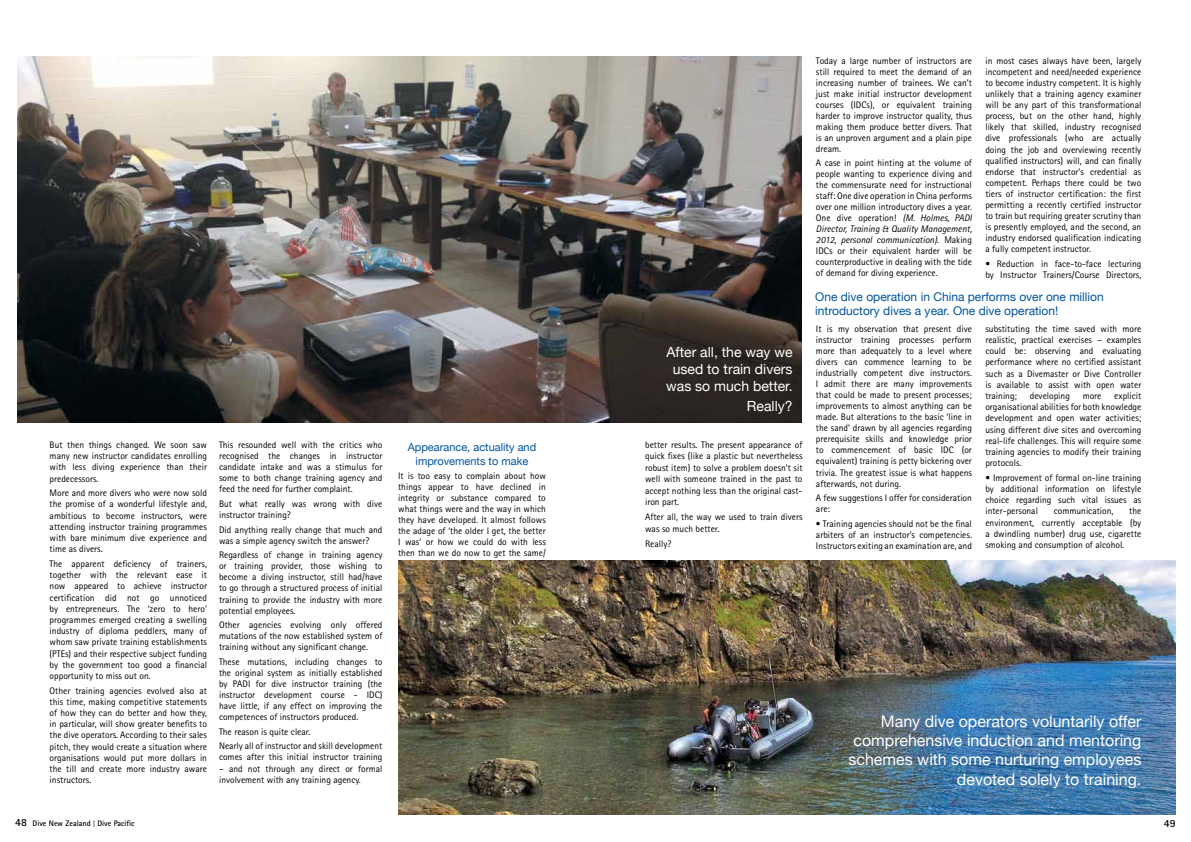
<style>
.page{position:relative;width:1191px;height:842px;background:#fff}
.page>*{position:absolute;margin:0;border:0;box-sizing:border-box;transform-origin:0 0}
.t1{font:16px/19.2px "Helvetica Neue";color:#fff;text-align:right}
.t2{font:14px/16.8px "Helvetica Neue";color:#fff;text-align:center}
.t3{font:12px/14.4px "Helvetica Neue";color:#00539f}
.t4{font:11px/13.2px "Helvetica Neue";color:#00539f;text-align:center}
.t5{font:700 11px "Rotis Sans Serif";color:#000}
.t6{font:9.5px/11.2px "Rotis Sans Serif";color:#000;text-align:justify}
.t7{font:700 8px "Rotis Sans Serif";color:#000}
.s1{font-style:italic}
.s2{font-size:11px}
.s3{font-weight:400;font-size:7.5px}
</style>
<div class="page">
<img style="left:17px;top:57px;width:784px;height:365px">
<img style="left:398px;top:561px;width:777px;height:253px">
<p class="t6" style="left:816px;top:55px;width:157px">Today a large number of instructors are still required to meet the demand of an increasing number of trainees. We can’t just make initial instructor development courses (IDCs), or equivalent training harder to improve instructor quality, thus making them produce better divers. That is an unproven argument and a plain pipe dream.</p>
<p class="t6" style="left:816px;top:158px;width:157px">A case in point hinting at the volume of people wanting to experience diving and the commensurate need for instructional staff: One dive operation in China performs over one million introductory dives a year.<br>One dive operation! <span class="s1">(M. Holmes, PADI Director, Training &amp; Quality Management, 2012, personal communication)</span>. Making IDCs or their equivalent harder will be counterproductive in dealing with the tide of demand for diving experience.</p>
<p class="t6" style="left:985px;top:55px;width:157px">in most cases always have been, largely incompetent and need/needed experience to become industry competent. It is highly unlikely that a training agency examiner will be any part of this transformational process, but on the other hand, highly likely that skilled, industry recognised dive professionals (who are actually doing the job and overviewing recently qualified instructors) will, and can finally endorse that instructor’s credential as competent. Perhaps there could be two tiers of instructor certification: the first permitting a recently certified instructor to train but requiring greater scrutiny than is presently employed, and the second, an industry endorsed qualification indicating a fully competent instructor.</p>
<p class="t6" style="left:985px;top:258px;width:157px">• Reduction in face-to-face lecturing by Instructor Trainers/Course Directors,</p>
<p class="t6" style="left:50px;top:439px;width:159px">But then things changed. We soon saw many new instructor candidates enrolling with less diving experience than their predecessors.</p>
<p class="t6" style="left:50px;top:487px;width:159px">More and more divers who were now sold the promise of a wonderful lifestyle and, ambitious to become instructors, were attending instructor training programmes with bare minimum dive experience and time as divers.</p>
<p class="t6" style="left:50px;top:558px;width:159px">The apparent deficiency of trainers, together with the relevant ease it now appeared to achieve instructor certification did not go unnoticed by entrepreneurs. The ‘zero to hero’ programmes emerged creating a swelling industry of diploma peddlers, many of whom saw private training establishments (PTEs) and their respective subject funding by the government too good a financial opportunity to miss out on.</p>
<p class="t6" style="left:50px;top:685px;width:159px">Other training agencies evolved also at this time, making competitive statements of how they can do better and how they, in particular, will show greater benefits to the dive operators. According to their sales pitch, they would create a situation where organisations would put more dollars in the till and create more industry aware instructors.</p>
<p class="t6" style="left:219px;top:439px;width:165px">This resounded well with the critics who recognised the changes in instructor candidate intake and was a stimulus for some to both change training agency and feed the need for further complaint.</p>
<p class="t6" style="left:219px;top:498px;width:165px">But what really was wrong with dive instructor training?</p>
<p class="t6" style="left:219px;top:524px;width:165px">Did anything really change that much and was a simple agency switch the answer?</p>
<p class="t6" style="left:219px;top:549px;width:165px">Regardless of change in training agency or training provider, those wishing to become a diving instructor, still had/have to go through a structured process of initial training to provide the industry with more potential employees.</p>
<p class="t6" style="left:219px;top:619px;width:165px">Other agencies evolving only offered mutations of the now established system of training without any significant change.</p>
<p class="t6" style="left:219px;top:656px;width:165px">These mutations, including changes to the original system as initially established by PADI for dive instructor training (the instructor development course - IDC) have little, if any effect on improving the competences of instructors produced.</p>
<p class="t6" style="left:219px;top:724px;width:165px;line-height:14.5px">The reason is quite clear.<br>Nearly all of instructor and skill development</p>
<p class="t6" style="left:219px;top:751px;width:165px">comes after this initial instructor training</p>
<p class="t6" style="left:219px;top:763px;width:165px">– and not through any direct or formal involvement with any training agency.</p>
<p class="t4" style="left:408px;top:441px;width:130px">Appearance, actuality and improvements to make</p>
<p class="t6" style="left:398px;top:470px;width:149px">It is too easy to complain about how things appear to have declined in integrity or substance compared to what things were and the way in which they have developed. It almost follows the adage of ‘the older I get, the better I was’ or how we could do with less then than we do now to get the same/</p>
<h2 class="t2" style="left:666px;top:344px;width:128px">After all, the way we used to train divers was so much better.</h2>
<h2 class="t2" style="left:747px;top:397px;width:47px">Really?</h2>
<p class="t6" style="left:645px;top:439px;width:159px">better results. The present appearance of quick fixes (like a plastic but nevertheless robust item) to solve a problem doesn’t sit well with someone trained in the past to accept nothing less than the original cast&shy;iron part.</p>
<p class="t6" style="left:645px;top:511px;width:159px">After all, the way we used to train divers was so much better.</p>
<p class="t6" style="left:645px;top:538px;width:28px">Really?</p>
<p class="t3" style="left:815px;top:289px;width:290px">One dive operation in China performs over one million introductory dives a year. One dive operation!</p>
<p class="t6" style="left:816px;top:323px;width:157px">It is my observation that present dive instructor training processes perform more than adequately to a level where divers can commence learning to be industrially competent dive instructors.<br>I admit there are many improvements that could be made to present processes; improvements to almost anything can be made. But alterations to the basic ‘line in the sand’ drawn by all agencies regarding prerequisite skills and knowledge prior to commencement of basic IDC (or equivalent) training is petty bickering over trivia. The greatest issue is what happens afterwards, not during.</p>
<p class="t6" style="left:816px;top:492px;width:157px">A few suggestions I offer for consideration are:</p>
<p class="t6" style="left:816px;top:518px;width:157px">• Training agencies should not be the final arbiters of an instructor’s competencies.<br>Instructors exiting an examination are, and</p>
<p class="t6" style="left:985px;top:323px;width:157px">substituting the time saved with more realistic, practical exercises – examples could be: observing and evaluating performance where no certified assistant such as a Divemaster or Dive Controller is available to assist with open water training;</p>
<p class="t6" style="left:985px;top:390px;width:157px;text-indent:129px">explicit organisational abilities for both knowledge development and open water activities; using different dive sites and overcoming real-life challenges. This will require some training agencies to modify their training protocols.</p>
<p class="t6" style="left:985px;top:472px;width:157px">• Improvement of formal on-line training by additional information on lifestyle choice regarding such vital issues as inter-personal</p>
<p class="t6" style="left:1029px;top:390px;width:42px">developing</p>
<p class="t6" style="left:1082px;top:390px;width:20px">more</p>
<p class="t6" style="left:985px;top:506px;width:157px;text-indent:144px">the environment, currently acceptable (by a dwindling number) drug use, cigarette smoking and consumption of alcohol.</p>
<p class="t6" style="left:1053px;top:506px;width:61px">communication,</p>
<h1 class="t1" style="left:848px;top:711px;width:294px">Many dive operators voluntarily offer comprehensive induction and mentoring schemes with some nurturing employees devoted solely to training.</h1>
<p class="t7" style="left:15px;top:818px;width:121px"><span class="s2">48</span> Dive New Zealand <span class="s3">|</span> Dive Pacific</p>
<p class="t5" style="left:1163px;top:817px;width:13px">49</p>
</div>
